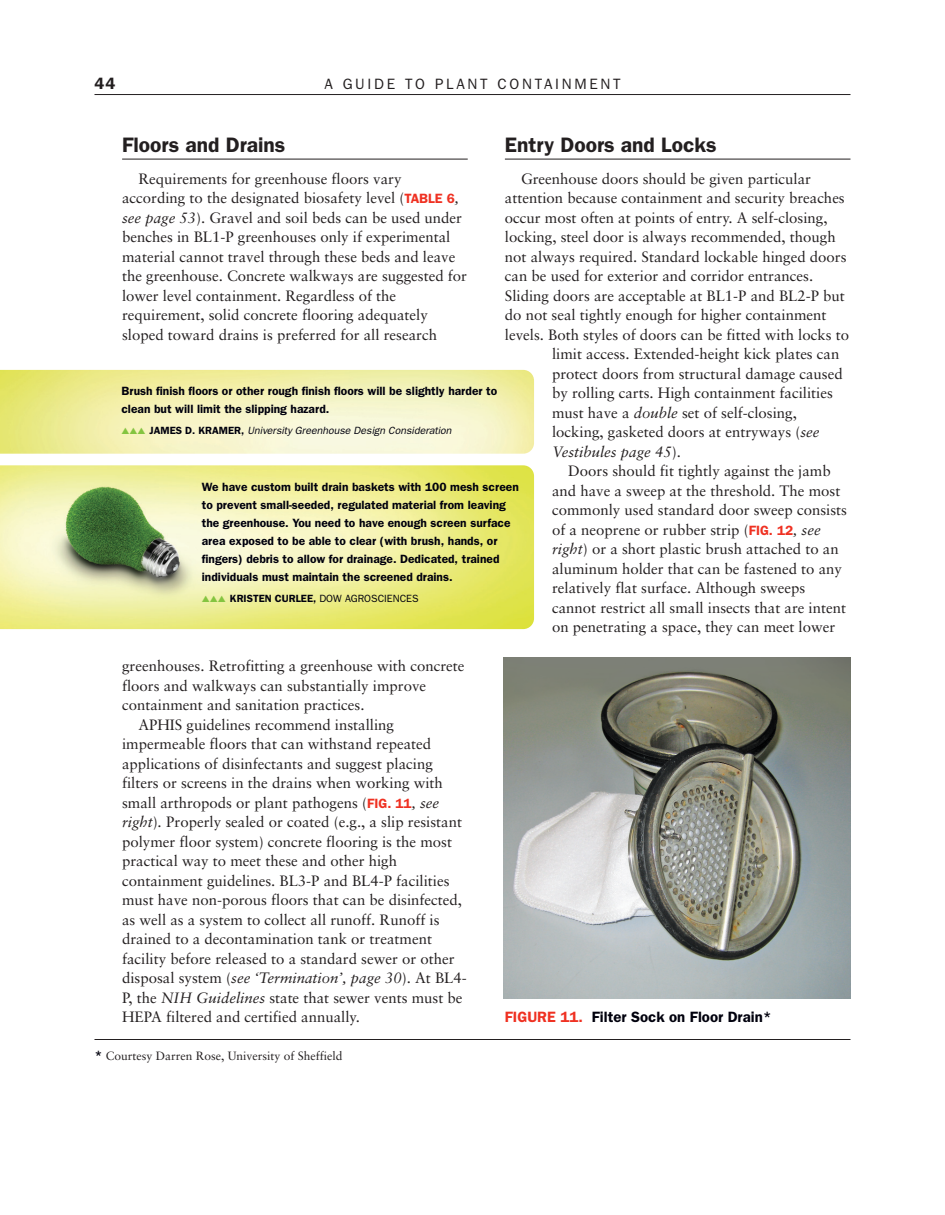
<style>
.page{position:relative;width:945px;height:1215px;background:#fff}
.page>*{position:absolute;margin:0;border:0;box-sizing:border-box;transform-origin:0 0}
.t1{font:600 21px "Franklin Gothic";color:#231f20}
.t2{font:600 16.5px "Franklin Gothic";color:#231f20}
.t3{font:15px/19.5px "Sabon";color:#231f20}
.t4{font:600 15px "Franklin Gothic";color:#00000d}
.t5{font:15px "Franklin Gothic";letter-spacing:.18em;color:#231f20}
.t6{font:italic 15px "Sabon";color:#231f20}
.t7{font:600 12px/18px "Franklin Gothic";color:#00000d}
.t8{font:12px "Sabon";color:#231f20}
.t9{font:italic 10.5px "Franklin Gothic";color:#00000d}
.t10{font:10.5px "Franklin Gothic";color:#00000d}
.s1{font-family:"Franklin Gothic";font-weight:600;font-size:13.5px;color:#ef3122}
.s2{font-style:italic}
.s3{font-style:normal}
.s4{color:#84c440}
.s5{font-weight:600;font-style:normal}
.s6{font-weight:600}
.s7{font-family:"Franklin Gothic";font-weight:600;font-size:13.5px;color:#00000d}
.s8{color:#ef3122}
</style>
<div class="page">
<img style="left:503px;top:657px;width:347px;height:342px">
<hr style="left:94px;top:94px;width:756px;height:1px;background:#231f20">
<hr style="left:122px;top:159px;width:346px;height:1px;background:#231f20">
<hr style="left:505px;top:159px;width:345px;height:1px;background:#231f20">
<hr style="left:94px;top:1039px;width:756px;height:1px;background:#231f20">
<img style="left:0;top:465px;width:534px;height:164px">
<img style="left:0;top:370px;width:534px;height:84px">
<p class="t2" style="left:94px;top:77px;width:22px">44</p>
<p class="t5" style="left:324px;top:79px;width:298px">A GUIDE TO PLANT CONTAINMENT</p>
<h1 class="t1" style="left:122px;top:138px;width:165px">Floors and Drains</h1>
<p class="t3" style="left:122px;top:170px;width:346px;text-indent:16px">Requirements for greenhouse floors vary according to the designated biosafety level (<span class="s1">TABLE 6</span><span class="s2">, see page 53</span>). Gravel and soil beds can be used under benches in BL1-P greenhouses only if experimental material cannot travel through these beds and leave the greenhouse. Concrete walkways are suggested for lower level containment. Regardless of the requirement, solid concrete flooring adequately sloped toward drains is preferred for all research</p>
<h1 class="t1" style="left:505px;top:138px;width:213px">Entry Doors and Locks</h1>
<p class="t3" style="left:521px;top:170px;width:292px">Greenhouse doors should be given particular</p>
<p class="t3" style="left:505px;top:189px;width:341px">attention because containment and security breaches</p>
<p class="t3" style="left:505px;top:209px;width:324px">occur most often at points of entry. A self-closing,</p>
<p class="t3" style="left:505px;top:228px;width:332px">locking, steel door is always recommended, though</p>
<p class="t3" style="left:505px;top:248px;width:343px">not always required. Standard lockable hinged doors</p>
<p class="t3" style="left:505px;top:267px;width:310px">can be used for exterior and corridor entrances.</p>
<p class="t3" style="left:505px;top:287px;width:342px">Sliding doors are acceptable at BL1-P and BL2-P but</p>
<p class="t3" style="left:505px;top:306px;width:323px">do not seal tightly enough for higher containment</p>
<p class="t3" style="left:505px;top:326px;width:346px">levels. Both styles of doors can be fitted with locks to</p>
<p class="t3" style="left:552px;top:345px;width:289px">limit access. Extended-height kick plates can</p>
<p class="t3" style="left:552px;top:365px;width:292px">protect doors from structural damage caused</p>
<p class="t3" style="left:552px;top:384px;width:282px">by rolling carts. High containment facilities</p>
<p class="t3" style="left:552px;top:404px;width:246px">must have a <span class="s2">double</span> set of self-closing,</p>
<p class="t3" style="left:552px;top:423px;width:269px">locking, gasketed doors at entryways (<span class="s2">see</span></p>
<p class="t6" style="left:552px;top:445px;width:130px">Vestibules page 45<span class="s3">).</span></p>
<p class="t3" style="left:568px;top:462px;width:264px">Doors should fit tightly against the jamb</p>
<p class="t3" style="left:552px;top:482px;width:290px">and have a sweep at the threshold. The most</p>
<p class="t3" style="left:552px;top:501px;width:296px">commonly used standard door sweep consists</p>
<p class="t3" style="left:552px;top:521px;width:270px">of a neoprene or rubber strip (<span class="s1">FIG. 12</span><span class="s2">, see</span></p>
<p class="t3" style="left:552px;top:540px;width:288px"><span class="s2">right</span>) or a short plastic brush attached to an</p>
<p class="t3" style="left:552px;top:560px;width:291px">aluminum holder that can be fastened to any</p>
<p class="t3" style="left:552px;top:579px;width:255px">relatively flat surface. Although sweeps</p>
<p class="t3" style="left:552px;top:599px;width:296px">cannot restrict all small insects that are intent</p>
<p class="t3" style="left:552px;top:618px;width:285px">on penetrating a space, they can meet lower</p>
<p class="t7" style="left:122px;top:383px;width:377px">Brush finish floors or other rough finish floors will be slightly harder to clean but will limit the slipping hazard.</p>
<p class="t9" style="left:122px;top:427px;width:333px"><span class="s4">▲</span> <span class="s4">▲</span> <span class="s4">▲</span> <span class="s5">J A M ES D . K RA M E R ,</span> University Greenhouse Design Consideration</p>
<p class="t7" style="left:202px;top:478px;width:318px">We have custom built drain baskets with 100 mesh screen to prevent small-seeded, regulated material from leaving the greenhouse. You need to have enough screen surface area exposed to be able to clear (with brush, hands, or fingers) debris to allow for drainage. Dedicated, trained individuals must maintain the screened drains.</p>
<p class="t10" style="left:202px;top:594px;width:218px"><span class="s4">▲▲▲</span> <span class="s6">KRISTEN CURLEE,</span> DOW AGROSCIENCES</p>
<p class="t3" style="left:122px;top:657px;width:344px">greenhouses. Retrofitting a greenhouse with concrete</p>
<p class="t3" style="left:122px;top:677px;width:306px">floors and walkways can substantially improve</p>
<p class="t3" style="left:122px;top:696px;width:244px">containment and sanitation practices.</p>
<p class="t3" style="left:138px;top:716px;width:257px">APHIS guidelines recommend installing</p>
<p class="t3" style="left:122px;top:735px;width:311px">impermeable floors that can withstand repeated</p>
<p class="t3" style="left:122px;top:755px;width:312px">applications of disinfectants and suggest placing</p>
<p class="t3" style="left:122px;top:774px;width:322px">filters or screens in the drains when working with</p>
<p class="t3" style="left:122px;top:794px;width:319px">small arthropods or plant pathogens (<span class="s1">FIG. 11</span><span class="s2">, see</span></p>
<p class="t3" style="left:122px;top:813px;width:341px"><span class="s2">right</span>)<span class="s2">.</span> Properly sealed or coated (e.g., a slip resistant</p>
<p class="t3" style="left:122px;top:833px;width:331px">polymer floor system) concrete flooring is the most</p>
<p class="t3" style="left:122px;top:852px;width:276px">practical way to meet these and other high</p>
<p class="t3" style="left:122px;top:872px;width:329px">containment guidelines. BL3-P and BL4-P facilities</p>
<p class="t3" style="left:122px;top:891px;width:341px">must have non-porous floors that can be disinfected,</p>
<p class="t3" style="left:122px;top:911px;width:319px">as well as a system to collect all runoff. Runoff is</p>
<p class="t3" style="left:122px;top:930px;width:311px">drained to a decontamination tank or treatment</p>
<p class="t3" style="left:122px;top:950px;width:334px">facility before released to a standard sewer or other</p>
<p class="t3" style="left:122px;top:969px;width:346px">disposal system (<span class="s2">see ‘Termination’, page 30</span>). At BL4-</p>
<p class="t3" style="left:122px;top:989px;width:342px">P, the <span class="s2">NIH Guidelines</span> state that sewer vents must be</p>
<p class="t3" style="left:122px;top:1008px;width:239px">HEPA filtered and certified annually.</p>
<p class="t8" style="left:94px;top:1050px;width:250px"><span class="s7">*</span> Courtesy Darren Rose, University of Sheffield</p>
<p class="t4" style="left:505px;top:1012px;width:268px"><span class="s8">FIGURE 11.</span> Filter Sock on Floor Drain*</p>
</div>
